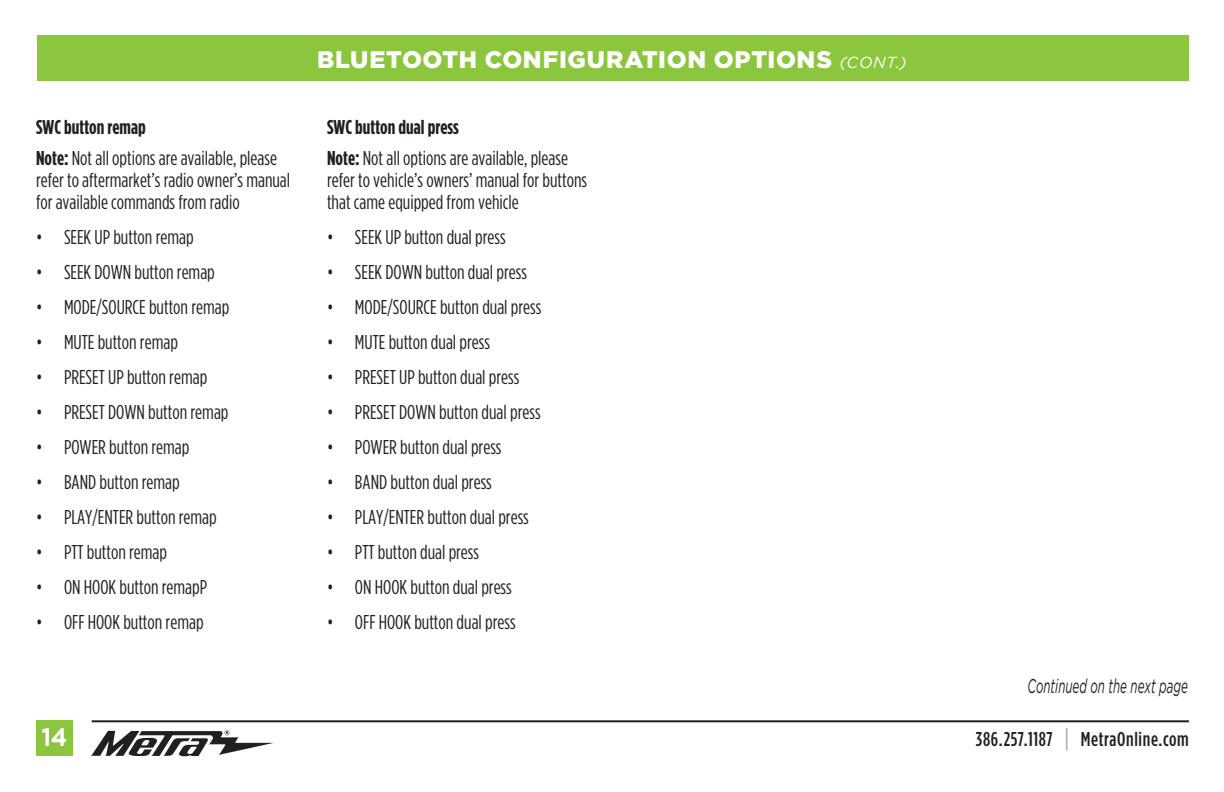
<style>
.page{position:relative;width:1224px;height:792px;background:#fff}
.page>*{position:absolute;margin:0;border:0;box-sizing:border-box;transform-origin:0 0}
.t1{font:900 24px "Gotham";letter-spacing:.025em;color:#fff}
.t2{font:500 24px "Gotham";color:#fff}
.t3{font:20px/31px "Gotham Condensed";color:#231f20}
.t4{font:500 20px "Gotham Condensed";letter-spacing:.03em;color:#231f20}
.t5{font:italic 20px "Gotham";color:#231f20;scale:.58 1}
.s1{font-weight:700}
.s2{font-weight:400;font-style:italic;font-size:16px}
.s3{font-size:26px;color:#a8a9ad}
</style>
<div class="page">
<div style="left:37px;top:720px;width:36px;height:36px;background:#8bc63e"></div>
<div style="left:37px;top:36px;width:1152px;height:45px;background:#8bc63e"></div>
<svg style="left:91px;top:730px;width:183px;height:27px"></svg>
<hr style="left:92px;top:720px;width:1097px;height:2px;background:#231f20">
<p class="t3" style="left:36px;top:111px;width:243px"><span class="s1">SWC button remap<br>Note:</span> Not all options are available, please</p>
<p class="t3" style="left:36px;top:169px;width:256px;line-height:22px">refer to aftermarket’s radio owner’s manual for available commands from radio</p>
<p class="t3" style="left:36px;top:221px;width:159px">• SEEK UP button remap</p>
<p class="t3" style="left:36px;top:256px;width:180px">• SEEK DOWN button remap</p>
<p class="t3" style="left:36px;top:291px;width:195px">• MODE/SOURCE button remap</p>
<p class="t3" style="left:36px;top:326px;width:143px">• MUTE button remap</p>
<p class="t3" style="left:36px;top:361px;width:173px">• PRESET UP button remap</p>
<p class="t3" style="left:36px;top:396px;width:194px">• PRESET DOWN button remap</p>
<p class="t3" style="left:36px;top:431px;width:155px">• POWER button remap</p>
<p class="t3" style="left:36px;top:466px;width:145px">• BAND button remap</p>
<p class="t3" style="left:36px;top:501px;width:182px">• PLAY/ENTER button remap</p>
<p class="t3" style="left:36px;top:536px;width:133px">• PTT button remap</p>
<p class="t3" style="left:36px;top:571px;width:173px">• ON HOOK button remapP</p>
<p class="t3" style="left:36px;top:606px;width:169px">• OFF HOOK button remap</p>
<p class="t1" style="left:317px;top:46px;width:591px">BLUETOOTH CONFIGURATION OPTIONS <span class="s2">(CONT.)</span></p>
<p class="t3" style="left:327px;top:111px;width:243px"><span class="s1">SWC button dual press<br>Note:</span> Not all options are available, please</p>
<p class="t3" style="left:327px;top:169px;width:262px;line-height:22px">refer to vehicle’s owners’ manual for buttons that came equipped from vehicle</p>
<p class="t3" style="left:327px;top:221px;width:180px">• SEEK UP button dual press</p>
<p class="t3" style="left:327px;top:256px;width:201px">• SEEK DOWN button dual press</p>
<p class="t3" style="left:327px;top:291px;width:216px">• MODE/SOURCE button dual press</p>
<p class="t3" style="left:327px;top:326px;width:165px">• MUTE button dual press</p>
<p class="t3" style="left:327px;top:361px;width:194px">• PRESET UP button dual press</p>
<p class="t3" style="left:327px;top:396px;width:215px">• PRESET DOWN button dual press</p>
<p class="t3" style="left:327px;top:431px;width:176px">• POWER button dual press</p>
<p class="t3" style="left:327px;top:466px;width:166px">• BAND button dual press</p>
<p class="t3" style="left:327px;top:501px;width:203px">• PLAY/ENTER button dual press</p>
<p class="t3" style="left:327px;top:536px;width:154px">• PTT button dual press</p>
<p class="t3" style="left:327px;top:571px;width:186px">• ON HOOK button dual press</p>
<p class="t3" style="left:327px;top:606px;width:190px">• OFF HOOK button dual press</p>
<p class="t5" style="left:1028px;top:675px;width:278px">Continued on the next page</p>
<p class="t2" style="left:42px;top:723px;width:27px">14</p>
<p class="t4" style="left:976px;top:728px;width:215px">386.257.1187 <span class="s3">|</span> MetraOnline.com</p>
</div>
